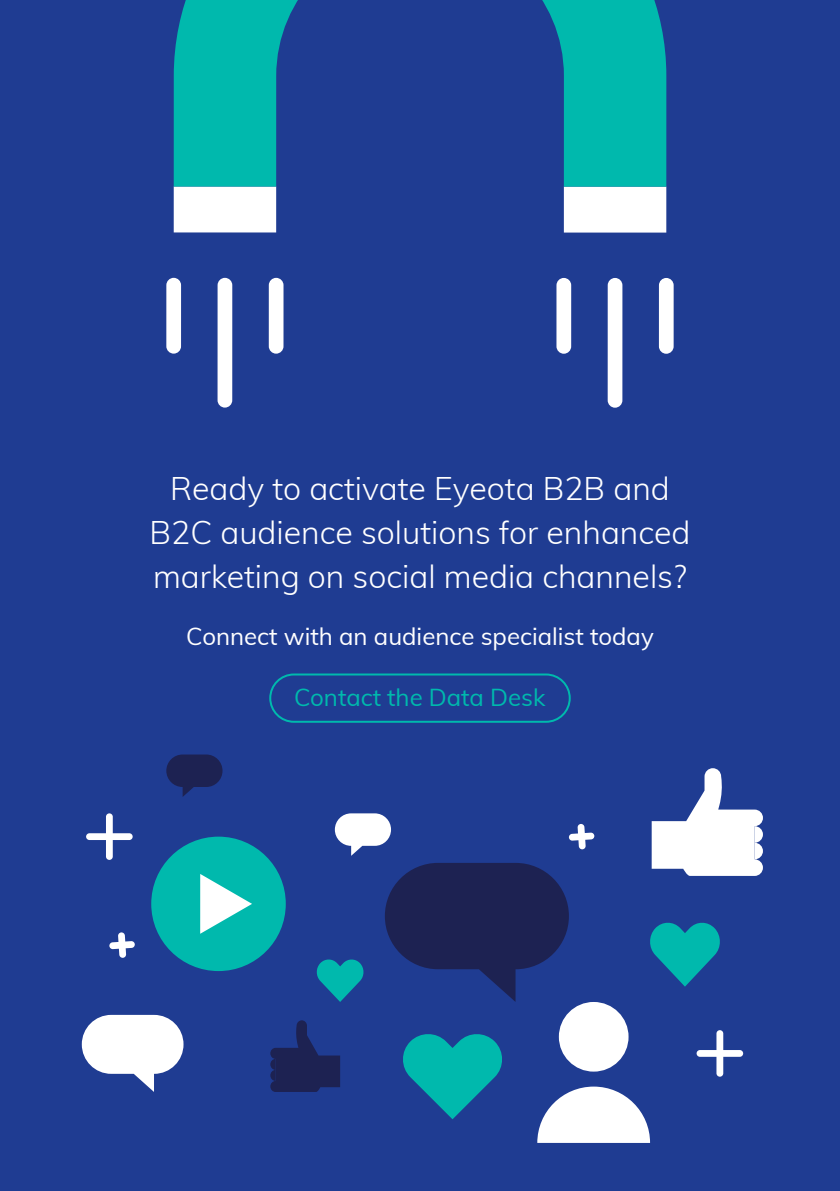
<style>
.page{position:relative;width:840px;height:1191px;background:#fff}
.page>*{position:absolute;margin:0;border:0;box-sizing:border-box;transform-origin:0 0}
.t1{font:300 32px/44px "Muli";color:#fff;text-align:center}
.t2{font:24px "Muli";color:#fff}
.t3{font:24px "Muli";color:#00b9ad}
</style>
<div class="page">
<div style="left:0;top:0;width:839px;height:1191px;background:#1f3c92"></div>
<svg style="left:385px;top:863px;width:183px;height:139px"></svg>
<svg style="left:82px;top:1015px;width:101px;height:77px"></svg>
<svg style="left:651px;top:768px;width:111px;height:108px"></svg>
<svg style="left:270px;top:1020px;width:70px;height:72px"></svg>
<div style="left:151px;top:836px;width:134px;height:135px;background:#00b9ad;border-radius:50%"></div>
<svg style="left:200px;top:874px;width:52px;height:59px"></svg>
<div style="left:558px;top:1002px;width:70px;height:69px;background:#fff;border-radius:50%"></div>
<svg style="left:537px;top:1086px;width:112px;height:57px"></svg>
<svg style="left:650px;top:922px;width:70px;height:64px"></svg>
<svg style="left:316px;top:959px;width:48px;height:43px"></svg>
<svg style="left:403px;top:1034px;width:99px;height:85px"></svg>
<div style="left:334px;top:813px;width:57px;height:33px;background:#fff;border-radius:16px"></div>
<div style="left:166px;top:754px;width:56px;height:33px;background:#1d2252;border-radius:16px"></div>
<div style="left:106px;top:813px;width:7px;height:47px;background:#fff;border-radius:3px"></div>
<div style="left:86px;top:833px;width:47px;height:7px;background:#fff;border-radius:3px"></div>
<div style="left:716px;top:1030px;width:6px;height:46px;background:#fff;border-radius:3px"></div>
<div style="left:696px;top:1050px;width:46px;height:6px;background:#fff;border-radius:3px"></div>
<svg style="left:109px;top:932px;width:26px;height:25px"></svg>
<svg style="left:568px;top:824px;width:26px;height:25px"></svg>
<div style="left:269px;top:673px;width:301px;height:50px;border:2px solid #00b9ad;border-radius:24px"></div>
<div style="left:658px;top:278px;width:15px;height:76px;background:#fff;border-radius:7px"></div>
<div style="left:556px;top:278px;width:15px;height:76px;background:#fff;border-radius:7px"></div>
<div style="left:607px;top:278px;width:15px;height:130px;background:#fff;border-radius:7px"></div>
<div style="left:268px;top:278px;width:15px;height:76px;background:#fff;border-radius:7px"></div>
<div style="left:166px;top:278px;width:15px;height:75px;background:#fff;border-radius:7px"></div>
<div style="left:217px;top:278px;width:15px;height:129px;background:#fff;border-radius:7px"></div>
<div style="left:563px;top:187px;width:103px;height:46px;background:#fff"></div>
<div style="left:174px;top:186px;width:102px;height:46px;background:#fff"></div>
<svg style="left:174px;top:0;width:492px;height:187px"></svg>
<p class="t1" style="left:149px;top:465px;width:542px">Ready to activate Eyeota B2B and<br>B2C audience solutions for enhanced marketing on social media channels?</p>
<p class="t2" style="left:186px;top:618px;width:469px">Connect with an audience specialist today</p>
<p class="t3" style="left:294px;top:679px;width:253px">Contact the Data Desk</p>
</div>
